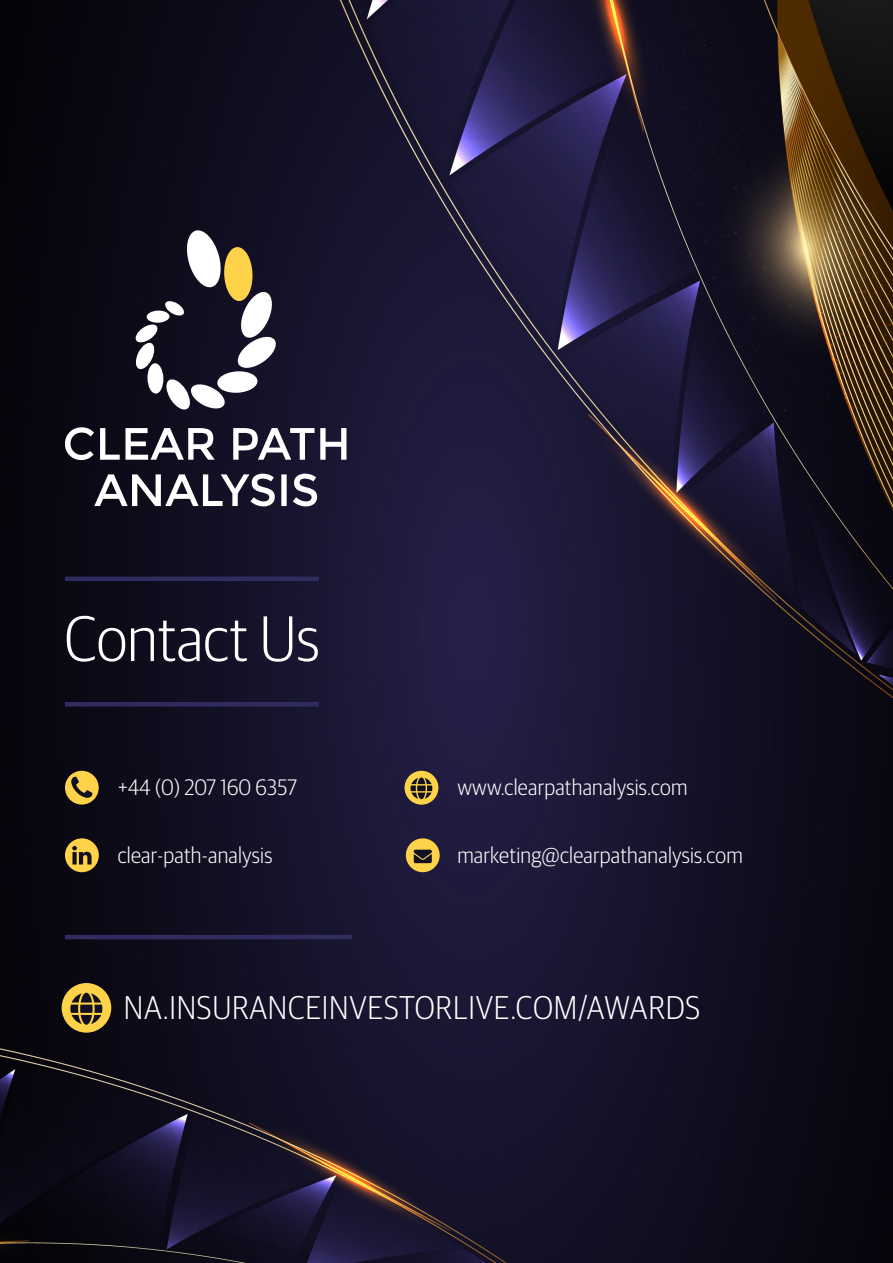
<style>
.page{position:relative;width:893px;height:1263px;background:#fff}
.page>*{position:absolute;margin:0;border:0;box-sizing:border-box;transform-origin:0 0}
.t1{font:300 64.5px "Guardian Sans Narrow";color:#fff}
.t2{font:300 33px "Guardian Sans Narrow";letter-spacing:.02em;color:#fff}
.t3{font:300 22.5px "Guardian Sans Narrow";letter-spacing:.01em;color:#fff}
</style>
<div class="page">
<img style="left:0;top:0;width:893px;height:1263px">
<div style="left:62px;top:983px;width:49px;height:50px;background:#ffd349;border-radius:50%"></div>
<svg style="left:70px;top:993px;width:32px;height:32px"></svg>
<div style="left:405px;top:771px;width:33px;height:34px;background:#ffd349;border-radius:50%"></div>
<svg style="left:410px;top:777px;width:22px;height:22px"></svg>
<div style="left:406px;top:838px;width:34px;height:34px;background:#ffd349;border-radius:50%"></div>
<svg style="left:414px;top:850px;width:18px;height:13px"></svg>
<div style="left:65px;top:771px;width:34px;height:33px;background:#ffd349;border-radius:50%"></div>
<svg style="left:71px;top:777px;width:21px;height:21px"></svg>
<div style="left:65px;top:838px;width:34px;height:34px;background:#ffd349;border-radius:50%"></div>
<svg style="left:72px;top:846px;width:20px;height:18px"></svg>
<svg style="left:134px;top:228px;width:144px;height:183px"></svg>
<svg style="left:65px;top:427px;width:281px;height:33px"></svg>
<svg style="left:94px;top:474px;width:223px;height:32px"></svg>
<hr style="left:65px;top:702px;width:254px;height:4px;background:#302c5f">
<div style="left:65px;top:576px;width:254px;height:5px;background:#302c5f"></div>
<hr style="left:65px;top:935px;width:287px;height:4px;background:#302c5f">
<h1 class="t1" style="left:64px;top:595px;width:257px">Contact Us</h1>
<p class="t3" style="left:118px;top:772px;width:181px">+44 (0) 207 160 6357</p>
<p class="t3" style="left:118px;top:840px;width:156px">clear-path-analysis</p>
<p class="t3" style="left:457px;top:772px;width:232px">www.clearpathanalysis.com</p>
<p class="t3" style="left:457px;top:840px;width:287px">marketing@clearpathanalysis.com</p>
<h2 class="t2" style="left:124px;top:985px;width:578px">NA.INSURANCEINVESTORLIVE.COM/AWARDS</h2>
</div>
